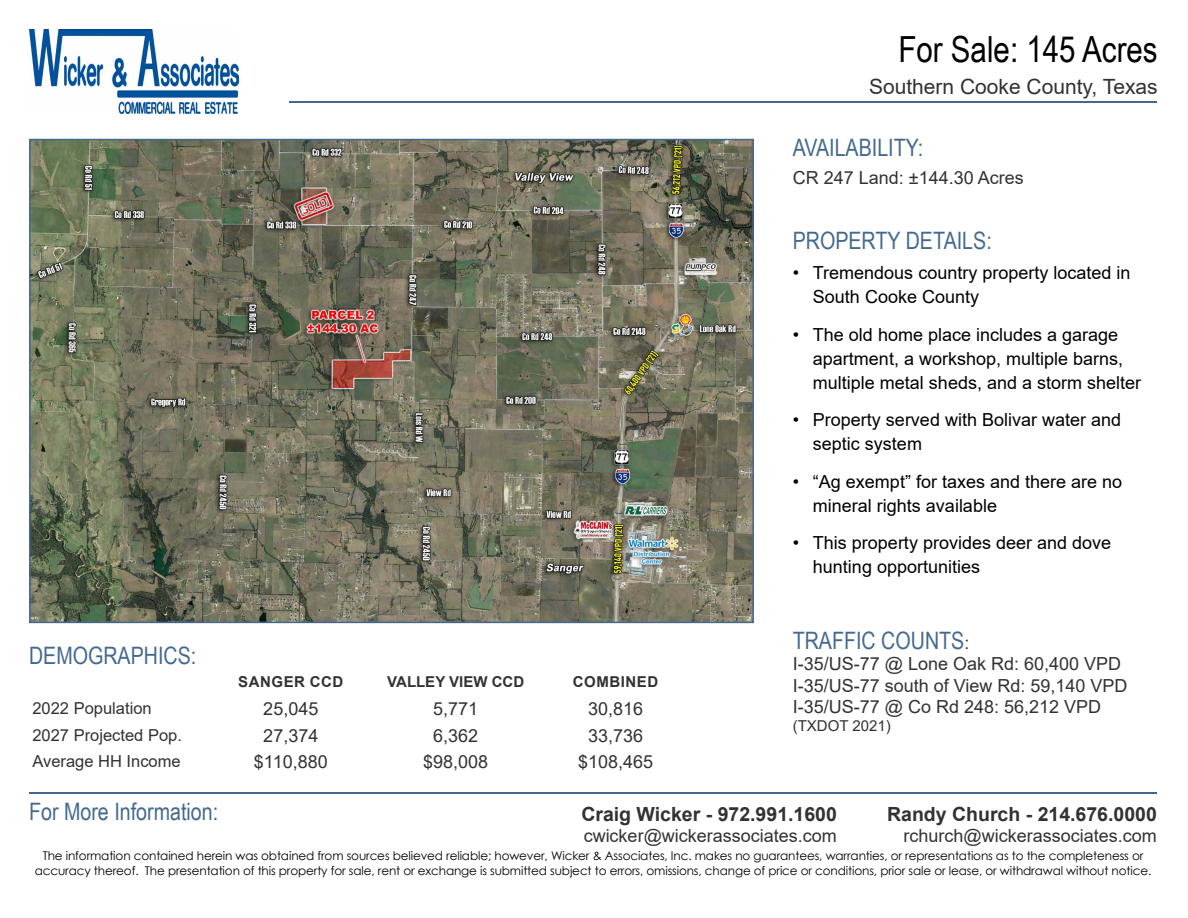
<style>
.page{position:relative;width:1188px;height:918px;background:#fff}
.page>*{position:absolute;margin:0;border:0;box-sizing:border-box;transform-origin:0 0}
.t1{font:36px "Arial Narrow";color:#000}
.t2{font:24px "Arial Narrow";color:#43698e}
.t3{font:21px "Arial";color:#323232}
.t4{font:700 19.5px "Arial";color:#323232}
.t5{font:18px/24px "Arial";color:#000}
.t6{font:18px/21.6px "Arial";color:#323232}
.t7{font:16.5px "Arial";color:#323232}
.t8{font:700 15px "Arial";letter-spacing:.035em;color:#323232}
.t9{font:700 15px "Arial";color:#323232}
.t10{font:15px "Arial";color:#323232}
.t11{font:12px/14.4px "Century Gothic";letter-spacing:-.01em;color:#000;text-align:center}
.s1{font-family:"Arial";font-size:18px;color:#323232}
</style>
<div class="page">
<img style="left:29px;top:30px;width:210px;height:83px">
<hr style="left:289px;top:101px;width:868px;height:1px;background:#43698e">
<hr style="left:29px;top:793px;width:1128px;height:1px;background:#43698e">
<img style="left:32px;top:142px;width:719px;height:478px">
<div style="left:29px;top:139px;width:725px;height:484px;border:2px solid #43698e"></div>
<h1 class="t1" style="left:898px;top:23px;width:261px">For Sale: 145 Acres</h1>
<h3 class="t3" style="left:869px;top:72px;width:290px">Southern Cooke County, Texas</h3>
<h2 class="t2" style="left:793px;top:130px;width:132px">AVAILABILITY:</h2>
<h3 class="t6" style="left:793px;top:167px;width:233px">CR 247 Land: ±144.30 Acres</h3>
<h2 class="t2" style="left:29px;top:638px;width:169px">DEMOGRAPHICS:</h2>
<p class="t8" style="left:238px;top:671px;width:107px">SANGER CCD</p>
<p class="t9" style="left:387px;top:671px;width:138px">VALLEY VIEW CCD</p>
<p class="t8" style="left:573px;top:671px;width:87px">COMBINED</p>
<h3 class="t7" style="left:32px;top:697px;width:121px">2022 Population</h3>
<h3 class="t6" style="left:263px;top:698px;width:57px">25,045</h3>
<h3 class="t6" style="left:433px;top:698px;width:47px">5,771</h3>
<h3 class="t6" style="left:588px;top:698px;width:57px">30,816</h3>
<h3 class="t7" style="left:32px;top:724px;width:151px">2027 Projected Pop.</h3>
<h3 class="t6" style="left:263px;top:725px;width:57px">27,374</h3>
<h3 class="t6" style="left:433px;top:725px;width:47px">6,362</h3>
<h3 class="t6" style="left:588px;top:725px;width:57px">33,736</h3>
<h3 class="t7" style="left:32px;top:750px;width:150px">Average HH Income</h3>
<h3 class="t6" style="left:254px;top:751px;width:75px">$110,880</h3>
<h3 class="t6" style="left:423px;top:751px;width:67px">$98,008</h3>
<h3 class="t6" style="left:578px;top:751px;width:77px">$108,465</h3>
<h2 class="t2" style="left:793px;top:223px;width:201px">PROPERTY DETAILS:</h2>
<h3 class="t5" style="left:813px;top:261px;width:319px;text-indent:-20px">• Tremendous country property located in<br>South Cooke County</h3>
<h3 class="t5" style="left:813px;top:323px;width:330px;text-indent:-20px">• The old home place includes a garage apartment, a workshop, multiple barns, multiple metal sheds, and a storm shelter</h3>
<h3 class="t5" style="left:813px;top:408px;width:310px;text-indent:-20px">• Property served with Bolivar water and septic system</h3>
<h3 class="t5" style="left:813px;top:470px;width:311px;text-indent:-20px">• “Ag exempt” for taxes and there are no mineral rights available</h3>
<h3 class="t5" style="left:813px;top:531px;width:300px;text-indent:-20px">• This property provides deer and dove hunting opportunities</h3>
<h2 class="t2" style="left:793px;top:623px;width:178px">TRAFFIC COUNTS<span class="s1">:</span></h2>
<h3 class="t6" style="left:793px;top:653px;width:336px">I-35/US-77 @ Lone Oak Rd: 60,400 VPD<br>I-35/US-77 south of View Rd: 59,140 VPD<br>I-35/US-77 @ Co Rd 248: 56,212 VPD</h3>
<p class="t10" style="left:793px;top:716px;width:100px">(TXDOT 2021)</p>
<h2 class="t2" style="left:29px;top:794px;width:191px">For More Information:</h2>
<p class="t11" style="left:35px;top:849px;width:1118px">The information contained herein was obtained from sources believed reliable; however, Wicker &amp; Associates, Inc. makes no guarantees, warranties, or representations as to the completeness or accuracy thereof. The presentation of this property for sale, rent or exchange is submitted subject to errors, omissions, change of price or conditions, prior sale or lease, or withdrawal without notice.</p>
<h3 class="t4" style="left:581px;top:800px;width:257px">Craig Wicker - 972.991.1600</h3>
<h3 class="t6" style="left:584px;top:825px;width:255px">cwicker@wickerassociates.com</h3>
<h3 class="t4" style="left:887px;top:800px;width:271px">Randy Church - 214.676.0000</h3>
<h3 class="t6" style="left:904px;top:825px;width:255px">rchurch@wickerassociates.com</h3>
</div>
